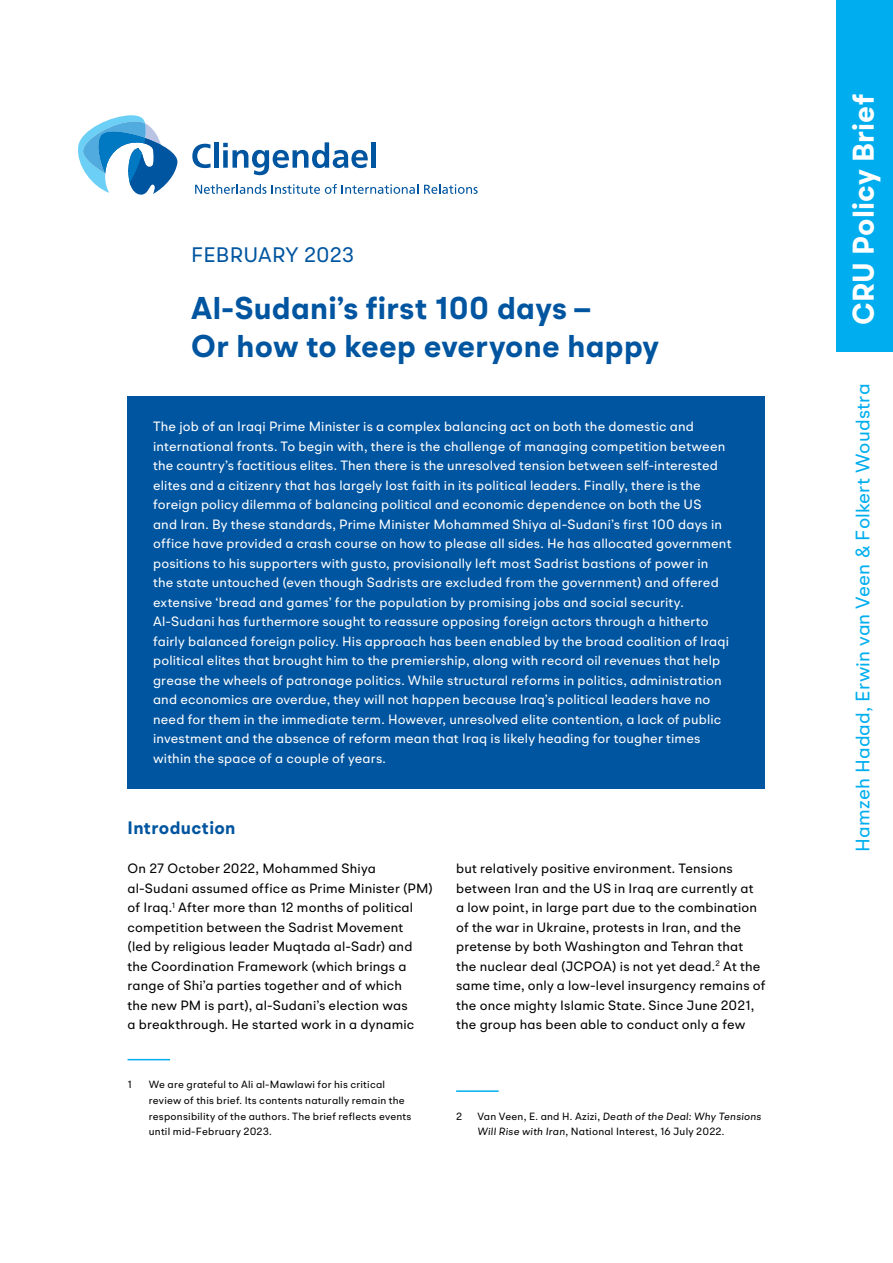
<style>
.page{position:relative;width:893px;height:1263px;background:#fff}
.page>*{position:absolute;margin:0;border:0;box-sizing:border-box;transform-origin:0 0}
.Title_Title{font:700 31.5px "BR Omega";letter-spacing:.01em;color:#0055a0}
.Title_Title-2{font:700 30px "BR Omega";letter-spacing:.005em;color:#fff}
.Title_Title-3{font:21px "BR Omega";color:#0055a0}
.Author_Title{font:19.5px "BR Omega";letter-spacing:.01em;color:#00aeef}
.t1{font:700 18px "BR Omega";letter-spacing:.02em;color:#0055a0}
.P_Intro{font:13.5px/19.5px "BR Omega";letter-spacing:.01em;color:#fff}
.P_H{font:13.5px/19.5px "BR Omega";letter-spacing:.01em;color:#000}
.Footnote{font:10.5px/15.8px "BR Omega";letter-spacing:.02em;color:#000}
.s1{font-style:italic}
</style>
<div class="page">
<svg style="left:192px;top:144px;width:19px;height:24px"></svg>
<hr style="left:214px;top:142px;width:4px;height:26px;background:#0055a0">
<svg style="left:223px;top:142px;width:145px;height:33px"></svg>
<div style="left:371px;top:142px;width:5px;height:26px;background:#0055a0"></div>
<svg style="left:195px;top:184px;width:223px;height:10px"></svg>
<svg style="left:424px;top:184px;width:54px;height:10px"></svg>
<svg style="left:78px;top:115px;width:100px;height:80px"></svg>
<div style="left:836px;top:0;width:57px;height:351px;background:#00aeef"></div>
<hr style="left:128px;top:1059px;width:42px;height:1px;background:#00aeef">
<hr style="left:456px;top:1090px;width:43px;height:2px;background:#00aeef">
<div style="left:128px;top:396px;width:637px;height:392px;background:#0055a0"></div>
<p class="Title_Title-3" style="left:191px;top:241px;width:164px">FEBRUARY 2023</p>
<p class="Title_Title" style="left:191px;top:288px;width:401px">Al-Sudani’s first 100 days –</p>
<p class="Title_Title" style="left:191px;top:326px;width:469px">Or how to keep everyone happy</p>
<p class="P_Intro" style="left:153px;top:417px;width:580px">The job of an Iraqi Prime Minister is a complex balancing act on both the domestic and international fronts. To begin with, there is the challenge of managing competition between the country’s factitious elites. Then there is the unresolved tension between self-interested elites and a citizenry that has largely lost faith in its political leaders. Finally, there is the foreign policy dilemma of balancing political and economic dependence on both the US<br>and Iran. By these standards, Prime Minister Mohammed Shiya al-Sudani’s first 100 days in office have provided a crash course on how to please all sides. He has allocated government positions to his supporters with gusto, provisionally left most Sadrist bastions of power in the state untouched (even though Sadrists are excluded from the government) and offered extensive ‘bread and games’ for the population by promising jobs and social security.<br>Al-Sudani has furthermore sought to reassure opposing foreign actors through a hitherto fairly balanced foreign policy. His approach has been enabled by the broad coalition of Iraqi political elites that brought him to the premiership, along with record oil revenues that help grease the wheels of patronage politics. While structural reforms in politics, administration and economics are overdue, they will not happen because Iraq’s political leaders have no need for them in the immediate term. However, unresolved elite contention, a lack of public investment and the absence of reform mean that Iraq is likely heading for tougher times within the space of a couple of years.</p>
<h2 class="t1" style="left:128px;top:816px;width:109px">Introduction</h2>
<p class="P_H" style="left:128px;top:858px;width:307px">On 27 October 2022, Mohammed Shiya al-Sudani assumed office as Prime Minister (PM) of Iraq.<sup>1</sup> After more than 12 months of political competition between the Sadrist Movement<br>(led by religious leader Muqtada al-Sadr) and the Coordination Framework (which brings a range of Shi’a parties together and of which<br>the new PM is part), al-Sudani’s election was<br>a breakthrough. He started work in a dynamic</p>
<p class="Footnote" style="left:128px;top:1076px;width:6px">1</p>
<p class="Footnote" style="left:149px;top:1076px;width:264px">We are grateful to Ali al-Mawlawi for his critical review of this brief. Its contents naturally remain the responsibility of the authors. The brief reflects events until mid-February 2023.</p>
<p class="P_H" style="left:456px;top:858px;width:311px">but relatively positive environment. Tensions between Iran and the US in Iraq are currently at<br>a low point, in large part due to the combination of the war in Ukraine, protests in Iran, and the pretense by both Washington and Tehran that the nuclear deal (JCPOA) is not yet dead.<sup>2</sup> At the same time, only a low-level insurgency remains of the once mighty Islamic State. Since June 2021, the group has been able to conduct only a few</p>
<p class="Footnote" style="left:456px;top:1108px;width:8px">2</p>
<p class="Footnote" style="left:477px;top:1108px;width:286px">Van Veen, E. and H. Azizi, <span class="s1">Death of the Deal: Why Tensions<br>Will Rise with Iran</span>, National Interest, 16 July 2022.</p>
<p class="Title_Title-2" style="left:844px;top:325px;width:233px;rotate:-90deg">CRU Policy Brief</p>
<p class="Author_Title" style="left:850px;top:851px;width:469px;rotate:-90deg">Hamzeh Hadad, Erwin van Veen &amp; Folkert Woudstra</p>
</div>
